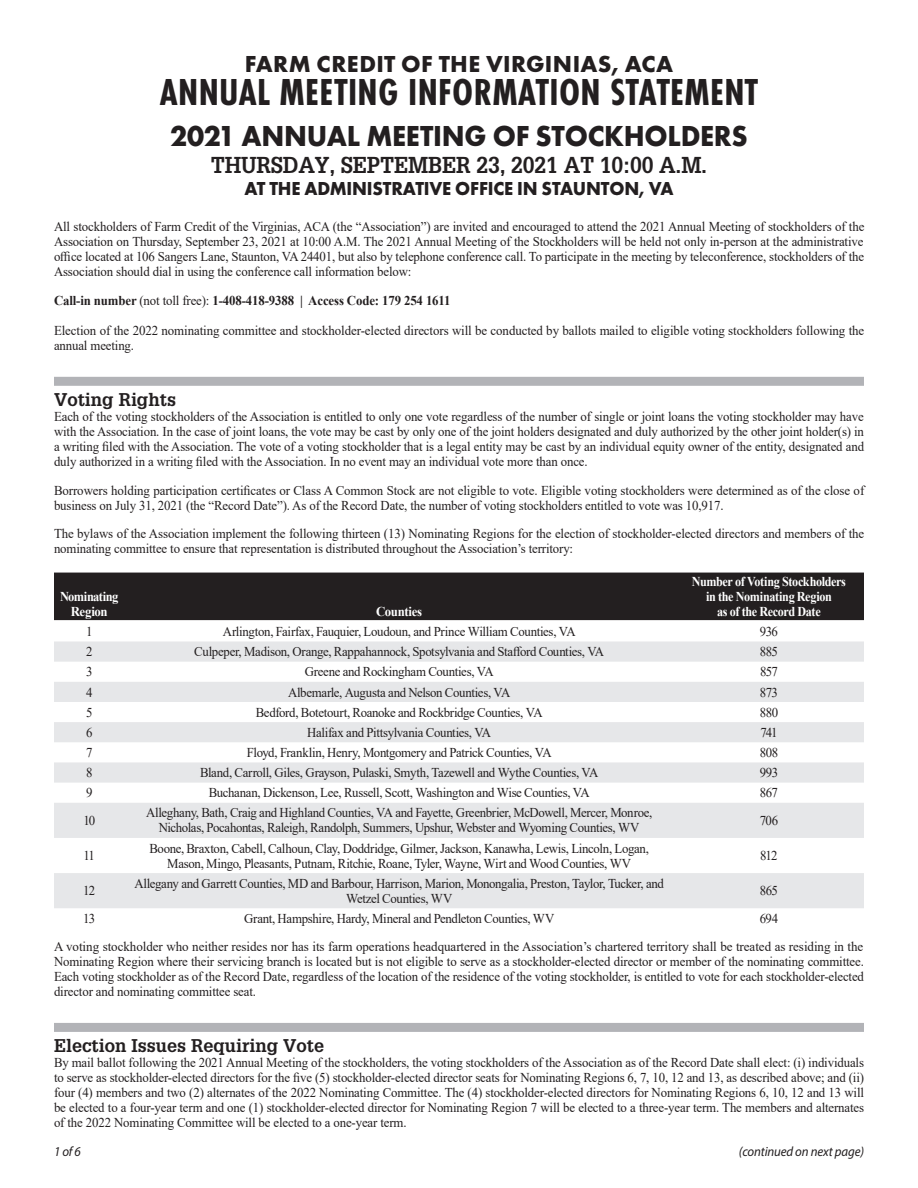
<style>
.page{position:relative;width:918px;height:1188px;background:#fff}
.page>*{position:absolute;margin:0;border:0;box-sizing:border-box;transform-origin:0 0}
.t1{font:700 39px "Futura PT Cond";letter-spacing:.01em;color:#231f20}
.t2{font:700 30px "Futura PT";letter-spacing:-.01em;color:#231f20;scale:.95 1}
.t3{font:700 24px "Futura PT";letter-spacing:.015em;color:#231f20}
.t4{font:700 22.5px "Glypha";letter-spacing:-.01em;color:#231f20;scale:.95 1}
.t5{font:700 19.5px "Futura PT";letter-spacing:-.01em;color:#231f20;scale:.95 1}
.t6{font:700 18px "Glypha";color:#231f20}
.t7{font:13.5px/15px "Times New Roman";letter-spacing:-.01em;color:#231f20;text-align:justify;scale:.95 1}
.t8{font:13.5px/15px "Times New Roman";letter-spacing:-.01em;color:#231f20;scale:.96 1}
.t9{font:13.5px "Times New Roman";letter-spacing:-.03em;color:#231f20;scale:.95 1}
.t10{font:700 13.5px/15px "Times New Roman";letter-spacing:-.03em;color:#fff;text-align:center;scale:.9 1}
.t11{font:700 13.5px "Times New Roman";letter-spacing:-.01em;color:#231f20;scale:.95 1}
.t12{font:italic 13.5px "Myriad Pro";letter-spacing:-.01em;color:#231f20;scale:.95 1}
.t13{font:700 13.5px/15px "Times New Roman";letter-spacing:-.03em;color:#fff;text-align:center;scale:.92 1}
.t14{font:700 13.5px "Times New Roman";letter-spacing:-.03em;color:#fff;scale:.95 1}
.s1{font-weight:400}
</style>
<div class="page">
<div style="left:54px;top:377px;width:810px;height:9px;background:#b2b3b7"></div>
<div style="left:54px;top:1023px;width:810px;height:9px;background:#b2b3b7"></div>
<div style="left:54px;top:573px;width:810px;height:47px;background:#231f20"></div>
<svg style="left:54px;top:641px;width:810px;height:267px;fill:#e6e7e9"></svg>
<h3 class="t3" style="left:245px;top:49px;width:430px">FARM CREDIT OF THE VIRGINIAS, ACA</h3>
<h1 class="t1" style="left:160px;top:70px;width:600px">ANNUAL MEETING INFORMATION STATEMENT</h1>
<h2 class="t2" style="left:170px;top:116px;width:609px">2021 ANNUAL MEETING OF STOCKHOLDERS</h2>
<h3 class="t4" style="left:211px;top:151px;width:524px">THURSDAY, SEPTEMBER 23, 2021 AT 10:00 A.M.</h3>
<h3 class="t5" style="left:244px;top:176px;width:453px">AT THE ADMINISTRATIVE OFFICE IN STAUNTON, VA</h3>
<p class="t7" style="left:54px;top:219px;width:855px">All stockholders of Farm Credit of the Virginias, ACA (the “Association”) are invited and encouraged to attend the 2021 Annual Meeting of stockholders of the Association on Thursday, September 23, 2021 at 10:00 A.M. The 2021 Annual Meeting of the Stockholders will be held not only in-person at the administrative office located at 106 Sangers Lane, Staunton, VA 24401, but also by telephone conference call. To participate in the meeting by teleconference, stockholders of the Association should dial in using the conference call information below:</p>
<p class="t11" style="left:54px;top:291px;width:419px">Call-in number <span class="s1">(not toll free):</span> 1-408-418-9388 | Access Code: 179 254 1611</p>
<p class="t8" style="left:54px;top:322px;width:846px">Election of the 2022 nominating committee and stockholder-elected directors will be conducted by ballots mailed to eligible voting stockholders following the annual meeting.</p>
<h3 class="t6" style="left:54px;top:388px;width:124px">Voting Rights</h3>
<p class="t7" style="left:54px;top:409px;width:854px">Each of the voting stockholders of the Association is entitled to only one vote regardless of the number of single or joint loans the voting stockholder may have with the Association. In the case of joint loans, the vote may be cast by only one of the joint holders designated and duly authorized by the other joint holder(s) in a writing filed with the Association. The vote of a voting stockholder that is a legal entity may be cast by an individual equity owner of the entity, designated and duly authorized in a writing filed with the Association. In no event may an individual vote more than once.</p>
<p class="t8" style="left:54px;top:482px;width:846px">Borrowers holding participation certificates or Class A Common Stock are not eligible to vote. Eligible voting stockholders were determined as of the close of business on July 31, 2021 (the “Record Date”). As of the Record Date, the number of voting stockholders entitled to vote was 10,917.</p>
<p class="t8" style="left:54px;top:526px;width:846px">The bylaws of the Association implement the following thirteen (13) Nominating Regions for the election of stockholder-elected directors and members of the nominating committee to ensure that representation is distributed throughout the Association’s territory:</p>
<p class="t13" style="left:60px;top:589px;width:65px">Nominating<br>Region</p>
<p class="t10" style="left:692px;top:574px;width:173px">Number of Voting Stockholders in the Nominating Region<br>as of the Record Date</p>
<p class="t14" style="left:376px;top:602px;width:50px">Counties</p>
<p class="t7" style="left:86px;top:623px;width:8px">1</p>
<p class="t7" style="left:223px;top:623px;width:373px">Arlington, Fairfax, Fauquier, Loudoun, and Prince William Counties, VA</p>
<p class="t7" style="left:760px;top:623px;width:21px">936</p>
<p class="t7" style="left:86px;top:644px;width:8px">2</p>
<p class="t7" style="left:194px;top:644px;width:433px">Culpeper, Madison, Orange, Rappahannock, Spotsylvania and Stafford Counties, VA</p>
<p class="t7" style="left:760px;top:644px;width:21px">885</p>
<p class="t7" style="left:86px;top:664px;width:8px">3</p>
<p class="t7" style="left:305px;top:664px;width:201px">Greene and Rockingham Counties, VA</p>
<p class="t7" style="left:760px;top:664px;width:20px">857</p>
<p class="t7" style="left:86px;top:684px;width:8px">4</p>
<p class="t7" style="left:288px;top:684px;width:236px">Albemarle, Augusta and Nelson Counties, VA</p>
<p class="t7" style="left:760px;top:684px;width:21px">873</p>
<p class="t7" style="left:86px;top:704px;width:8px">5</p>
<p class="t9" style="left:256px;top:703px;width:303px">Bedford, Botetourt, Roanoke and Rockbridge Counties, VA</p>
<p class="t7" style="left:760px;top:704px;width:21px">880</p>
<p class="t7" style="left:86px;top:724px;width:8px">6</p>
<p class="t7" style="left:307px;top:724px;width:195px">Halifax and Pittsylvania Counties, VA</p>
<p class="t7" style="left:760px;top:724px;width:19px">741</p>
<p class="t7" style="left:86px;top:745px;width:8px">7</p>
<p class="t9" style="left:247px;top:743px;width:322px">Floyd, Franklin, Henry, Montgomery and Patrick Counties, VA</p>
<p class="t7" style="left:760px;top:745px;width:21px">808</p>
<p class="t7" style="left:86px;top:765px;width:8px">8</p>
<p class="t7" style="left:200px;top:765px;width:421px">Bland, Carroll, Giles, Grayson, Pulaski, Smyth, Tazewell and Wythe Counties, VA</p>
<p class="t7" style="left:760px;top:765px;width:21px">993</p>
<p class="t7" style="left:86px;top:785px;width:8px">9</p>
<p class="t7" style="left:209px;top:785px;width:403px">Buchanan, Dickenson, Lee, Russell, Scott, Washington and Wise Counties, VA</p>
<p class="t7" style="left:760px;top:785px;width:20px">867</p>
<p class="t7" style="left:83px;top:813px;width:14px">10</p>
<p class="t7" style="left:146px;top:805px;width:534px;text-align:center">Alleghany, Bath, Craig and Highland Counties, VA and Fayette, Greenbrier, McDowell, Mercer, Monroe,<br>Nicholas, Pocahontas, Raleigh, Randolph, Summers, Upshur, Webster and Wyoming Counties, WV</p>
<p class="t7" style="left:760px;top:813px;width:21px">706</p>
<p class="t7" style="left:84px;top:848px;width:14px">11</p>
<p class="t7" style="left:149px;top:840px;width:527px;text-align:center">Boone, Braxton, Cabell, Calhoun, Clay, Doddridge, Gilmer, Jackson, Kanawha, Lewis, Lincoln, Logan,<br>Mason, Mingo, Pleasants, Putnam, Ritchie, Roane, Tyler, Wayne, Wirt and Wood Counties, WV</p>
<p class="t7" style="left:760px;top:848px;width:20px">812</p>
<p class="t7" style="left:83px;top:883px;width:14px">12</p>
<p class="t7" style="left:134px;top:875px;width:559px;text-align:center">Allegany and Garrett Counties, MD and Barbour, Harrison, Marion, Monongalia, Preston, Taylor, Tucker, and<br>Wetzel Counties, WV</p>
<p class="t7" style="left:760px;top:883px;width:21px">865</p>
<p class="t7" style="left:83px;top:910px;width:14px">13</p>
<p class="t7" style="left:244px;top:910px;width:328px">Grant, Hampshire, Hardy, Mineral and Pendleton Counties, WV</p>
<p class="t7" style="left:54px;top:904px;width:854px;line-height:28px;text-indent:706px">694<br>A voting stockholder who neither resides nor has its farm operations headquartered in the Association’s chartered territory shall be treated as residing in the</p>
<p class="t7" style="left:54px;top:953px;width:854px">Nominating Region where their servicing branch is located but is not eligible to serve as a stockholder-elected director or member of the nominating committee.<br>Each voting stockholder as of the Record Date, regardless of the location of the residence of the voting stockholder, is entitled to vote for each stockholder-elected director and nominating committee seat.</p>
<h3 class="t6" style="left:54px;top:1035px;width:272px">Election Issues Requiring Vote</h3>
<p class="t7" style="left:54px;top:1055px;width:854px">By mail ballot following the 2021 Annual Meeting of the stockholders, the voting stockholders of the Association as of the Record Date shall elect: (i) individuals to serve as stockholder-elected directors for the five (5) stockholder-elected director seats for Nominating Regions 6, 7, 10, 12 and 13, as described above; and (ii) four (4) members and two (2) alternates of the 2022 Nominating Committee. The (4) stockholder-elected directors for Nominating Regions 6, 10, 12 and 13 will be elected to a four-year term and one (1) stockholder-elected director for Nominating Region 7 will be elected to a three-year term. The members and alternates of the 2022 Nominating Committee will be elected to a one-year term.</p>
<p class="t12" style="left:54px;top:1143px;width:30px">1 of 6</p>
<p class="t12" style="left:739px;top:1143px;width:133px">(continued on next page)</p>
</div>
